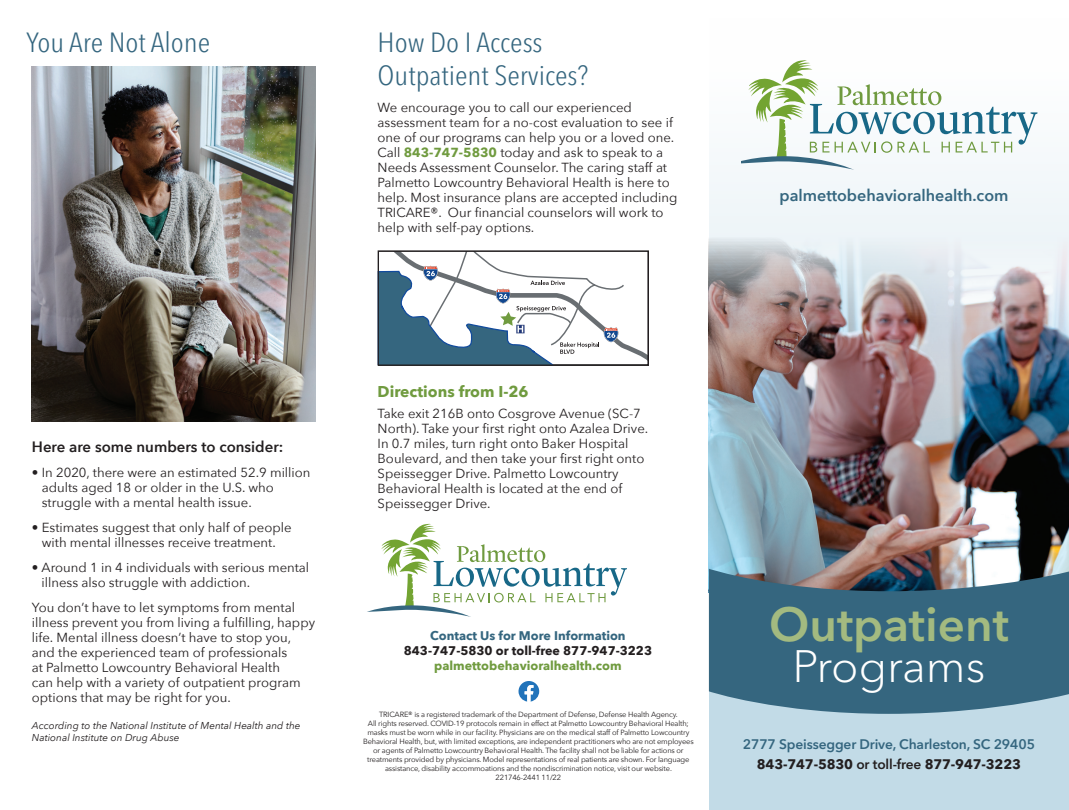
<style>
.page{position:relative;width:1069px;height:810px;background:#fff}
.page>*{position:absolute;margin:0;border:0;box-sizing:border-box;transform-origin:0 0}
.t1{font:600 47.5px "Avenir Next LT Pro";color:#a3ba80}
.t2{font:300 45px "Avenir Next LT Pro";color:#fff}
.t3{font:300 condensed 27.5px/33px "Avenir Next LT Pro";color:#35667f;scale:1.1 1}
.t4{font:600 16.12px "Avenir Next";color:#35667f}
.t5{font:700 15.62px "Avenir Next";color:#709b3f}
.t6{font:600 15px "Avenir Next";color:#231f20}
.t7{font:600 13.75px "Avenir Next LT Pro";letter-spacing:-.01em;color:#35667f}
.t8{font:700 13.75px "Avenir Next LT Pro";letter-spacing:-.01em;color:#231f20}
.t9{font:13.12px/15px "Avenir Next";color:#231f20}
.t10{font:700 12.5px "Avenir Next";color:#231f20}
.t11{font:700 12.5px "Avenir Next";color:#709b3f}
.t12{font:700 12.5px "Avenir Next";color:#35667f}
.t13{font:italic 10px/12px "Avenir Next";color:#231f20}
.t14{font:7.5px/9px "Avenir Next";letter-spacing:-.02em;color:#231f20;text-align:center}
.s1{font-weight:700;color:#709b3f}
.s2{font-weight:600}
</style>
<div class="page">
<svg style="left:709px;top:112px;width:360px;height:698px;fill:#c2dbe7"></svg>
<svg style="left:742px;top:60px;width:295px;height:110px"></svg>
<img style="left:709px;top:238px;width:360px;height:331px">
<svg style="left:709px;top:569px;width:360px;height:145px;fill:#35667f"></svg>
<svg style="left:377px;top:251px;width:270px;height:115px"></svg>
<div style="left:378px;top:250px;width:271px;height:116px;border:1px solid #231f20"></div>
<svg style="left:367px;top:524px;width:260px;height:93px"></svg>
<svg style="left:518px;top:681px;width:21px;height:21px"></svg>
<img style="left:32px;top:66px;width:283px;height:355px">
<p class="t3" style="left:27px;top:26px;width:168px">You Are Not Alone</p>
<p class="t3" style="left:378px;top:26px;width:193px">How Do I Access<br>Outpatient Services?</p>
<p class="t9" style="left:378px;top:99px;width:301px">We encourage you to call our experienced assessment team for a no-cost evaluation to see if one of our programs can help you or a loved one.<br>Call <span class="s1">843-747-5830</span> today and ask to speak to a Needs Assessment Counselor. The caring staff at Palmetto Lowcountry Behavioral Health is here to help. Most insurance plans are accepted including TRICARE®. Our financial counselors will work to help with self-pay options.</p>
<p class="t4" style="left:779px;top:181px;width:231px">palmettobehavioralhealth.com</p>
<p class="t6" style="left:32px;top:434px;width:253px">Here are some numbers to consider:</p>
<p class="t9" style="left:42px;top:465px;width:270px;text-indent:-10px">• In 2020, there were an estimated 52.9 million adults aged 18 or older in the U.S. who struggle with a mental health issue.</p>
<p class="t9" style="left:32px;top:520px;width:261px;text-align:center">• Estimates suggest that only half of people with mental illnesses receive treatment.</p>
<p class="t9" style="left:42px;top:560px;width:269px;text-indent:-10px">• Around 1 in 4 individuals with serious mental illness also struggle with addiction.</p>
<p class="t9" style="left:32px;top:600px;width:285px">You don’t have to let symptoms from mental illness prevent you from living a fulfilling, happy life. Mental illness doesn’t have to stop you, and the experienced team of professionals<br>at Palmetto Lowcountry Behavioral Health<br>can help with a variety of outpatient program options that may be right for you.</p>
<p class="t13" style="left:32px;top:719px;width:270px">According to the National Institute of Mental Health and the<br>National Institute on Drug Abuse</p>
<p class="t5" style="left:378px;top:378px;width:153px">Directions from I-26</p>
<p class="t9" style="left:378px;top:405px;width:272px">Take exit 216B onto Cosgrove Avenue (SC-7<br>North). Take your first right onto Azalea Drive.<br>In 0.7 miles, turn right onto Baker Hospital Boulevard, and then take your first right onto Speissegger Drive. Palmetto Lowcountry Behavioral Health is located at the end of Speissegger Drive.</p>
<p class="t12" style="left:430px;top:625px;width:197px">Contact Us for More Information</p>
<p class="t10" style="left:404px;top:640px;width:250px">843-747-5830 or toll-free 877-947-3223</p>
<p class="t11" style="left:434px;top:655px;width:189px">palmettobehavioralhealth.com</p>
<p class="t14" style="left:363px;top:710px;width:332px">TRICARE® is a registered trademark of the Department of Defense, Defense Health Agency.<br>All rights reserved. COVID-19 protocols remain in effect at Palmetto Lowcountry Behavioral Health; masks must be worn while in our facility. Physicians are on the medical staff of Palmetto Lowcountry Behavioral Health, but, with limited exceptions, are independent practitioners who are not employees or agents of Palmetto Lowcountry Behavioral Health. The facility shall not be liable for actions or treatments provided by physicians. Model representations of real patients are shown. For language assistance, disability accommoations and the nondiscrimination notice, visit our website.<br>221746-2441 11/22</p>
<p class="t1" style="left:769px;top:595px;width:241px">Outpatient</p>
<p class="t2" style="left:792px;top:640px;width:194px">Programs</p>
<p class="t7" style="left:743px;top:736px;width:294px">2777 Speissegger Drive, Charleston, SC 29405</p>
<p class="t8" style="left:757px;top:756px;width:266px">843-747-5830 <span class="s2">or toll-free</span> 877-947-3223</p>
</div>
